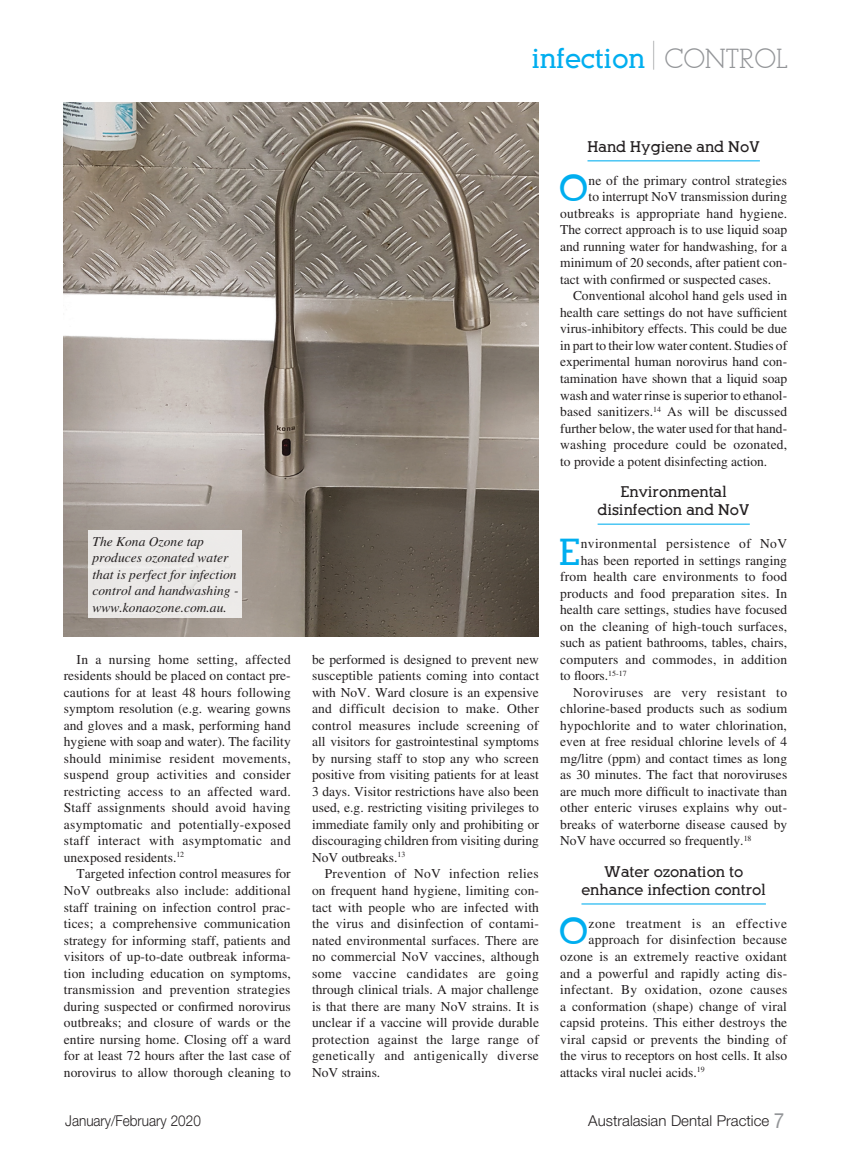
<style>
.page{position:relative;width:851px;height:1149px;background:#fff}
.page>*{position:absolute;margin:0;border:0;box-sizing:border-box;transform-origin:0 0}
.ADP-Body-Lead-Par-IC{font:700 36.6px "Alexandria FLF";color:#00aeef}
.t1{font:700 27px "Alexandria FLF";color:#00aeef}
.ADP-Sub-Head-IC{font:700 15px/18px "Alexandria FLF";color:#231f20;text-align:center}
.t2{font:300 15px "Helvetica Neue";color:#231f20}
.t3{font:300 15px "Helvetica Neue";color:#231f20;scale:.9 1}
.ADP-Body-Text{font:13.5px/16.5px "Times";color:#231f20;text-align:justify}
.ADP-Body-Lead-Par-IC-2{font:13.5px "Times";letter-spacing:.01em;color:#231f20}
.ADP-Body-Text-2{font:italic 13.5px/16.5px "Times";color:#231f20}
.ADP-Body-Lead-Par-IC-3{font:13.5px "Times";letter-spacing:.03em;color:#231f20}
.ADP-Body-Lead-Par-IC-4{font:13.5px "Times";letter-spacing:.035em;color:#231f20}
.s1{font-weight:400;font-size:36px;color:#939598}
.s2{font-weight:400;color:#939598}
.s3{font-weight:400;font-size:21px;color:#939598}
</style>
<div class="page">
<hr style="left:587px;top:160px;width:172px;height:1px;background:#00aeef">
<hr style="left:597px;top:523px;width:152px;height:1px;background:#00aeef">
<hr style="left:581px;top:903px;width:184px;height:1px;background:#00aeef">
<img style="left:64px;top:102px;width:475px;height:534px">
<div style="left:88px;top:530px;width:153px;height:88px;background:#ebe9e7"></div>
<p class="t1" style="left:531px;top:44px;width:258px">infection <span class="s1">|</span> <span class="s2">CONTROL</span></p>
<p class="ADP-Body-Text-2" style="left:92px;top:533px;width:147px">The Kona Ozone tap produces ozonated water that is perfect for infection control and handwashing -</p>
<p class="ADP-Body-Text-2" style="left:92px;top:599px;width:136px">www.konaozone.com.au.</p>
<p class="ADP-Body-Text" style="left:64px;top:650px;width:228px;text-indent:13px">In a nursing home setting, affected residents should be placed on contact pre&shy;cautions for at least 48 hours following symptom resolution (e.g. wearing gowns and gloves and a mask, performing hand hygiene with soap and water). The facility should minimise resident movements, suspend group activities and consider restricting access to an affected ward.<br>Staff assignments should avoid having asymptomatic and potentially-exposed staff interact with asymptomatic and unexposed residents.<sup>12</sup></p>
<p class="ADP-Body-Text" style="left:64px;top:865px;width:228px;text-indent:13px">Targeted infection control measures for NoV outbreaks also include: additional staff training on infection control prac&shy;tices; a comprehensive communication strategy for informing staff, patients and visitors of up-to-date outbreak informa&shy;tion including education on symptoms, transmission and prevention strategies during suspected or confirmed norovirus outbreaks; and closure of wards or the entire nursing home. Closing off a ward for at least 72 hours after the last case of norovirus to allow thorough cleaning to</p>
<p class="ADP-Body-Text" style="left:312px;top:650px;width:228px">be performed is designed to prevent new susceptible patients coming into contact with NoV. Ward closure is an expensive and difficult decision to make. Other control measures include screening of all visitors for gastrointestinal symptoms by nursing staff to stop any who screen positive from visiting patients for at least 3 days. Visitor restrictions have also been used, e.g. restricting visiting privileges to immediate family only and prohibiting or discouraging children from visiting during NoV outbreaks.<sup>13</sup></p>
<p class="ADP-Body-Text" style="left:312px;top:865px;width:228px;text-indent:13px">Prevention of NoV infection relies on frequent hand hygiene, limiting con&shy;tact with people who are infected with the virus and disinfection of contami&shy;nated environmental surfaces. There are no commercial NoV vaccines, although some vaccine candidates are going through clinical trials. A major challenge is that there are many NoV strains. It is unclear if a vaccine will provide durable protection against the large range of genetically and antigenically diverse NoV strains.</p>
<p class="ADP-Sub-Head-IC" style="left:587px;top:138px;width:174px">Hand Hygiene and NoV</p>
<p class="ADP-Body-Lead-Par-IC" style="left:558px;top:169px;width:31px">O</p>
<p class="ADP-Body-Lead-Par-IC-2" style="left:588px;top:173px;width:200px">ne of the primary control strategies</p>
<p class="ADP-Body-Lead-Par-IC-2" style="left:588px;top:189px;width:200px">to interrupt NoV transmission during</p>
<p class="ADP-Body-Lead-Par-IC-2" style="left:560px;top:206px;width:228px">outbreaks is appropriate hand hygiene.</p>
<p class="ADP-Body-Lead-Par-IC-2" style="left:560px;top:222px;width:228px">The correct approach is to use liquid soap</p>
<p class="ADP-Body-Lead-Par-IC-2" style="left:560px;top:239px;width:228px">and running water for handwashing, for a</p>
<p class="ADP-Body-Lead-Par-IC-2" style="left:560px;top:255px;width:228px">minimum of 20 seconds, after patient con-</p>
<p class="ADP-Body-Lead-Par-IC-2" style="left:560px;top:272px;width:212px">tact with confirmed or suspected cases.</p>
<p class="ADP-Body-Text" style="left:560px;top:287px;width:228px;text-indent:13px">Conventional alcohol hand gels used in health care settings do not have sufficient virus-inhibitory effects. This could be due in part to their low water content. Studies of experimental human norovirus hand con&shy;tamination have shown that a liquid soap wash and water rinse is superior to ethanol&shy;based sanitizers.<sup>14</sup> As will be discussed further below, the water used for that hand&shy;washing procedure could be ozonated, to provide a potent disinfecting action.</p>
<p class="ADP-Sub-Head-IC" style="left:597px;top:483px;width:154px">Environmental disinfection and NoV</p>
<p class="ADP-Body-Lead-Par-IC" style="left:558px;top:532px;width:24px">E</p>
<p class="ADP-Body-Lead-Par-IC-3" style="left:580px;top:536px;width:208px">nvironmental persistence of NoV</p>
<p class="ADP-Body-Lead-Par-IC-2" style="left:580px;top:552px;width:208px">has been reported in settings ranging</p>
<p class="ADP-Body-Lead-Par-IC-2" style="left:560px;top:569px;width:228px">from health care environments to food</p>
<p class="ADP-Body-Lead-Par-IC-2" style="left:560px;top:585px;width:228px">products and food preparation sites. In</p>
<p class="ADP-Body-Lead-Par-IC-2" style="left:560px;top:602px;width:228px">health care settings, studies have focused</p>
<p class="ADP-Body-Lead-Par-IC-2" style="left:560px;top:618px;width:228px">on the cleaning of high-touch surfaces,</p>
<p class="ADP-Body-Lead-Par-IC-2" style="left:560px;top:635px;width:228px">such as patient bathrooms, tables, chairs,</p>
<p class="ADP-Body-Lead-Par-IC-2" style="left:560px;top:651px;width:228px">computers and commodes, in addition</p>
<p class="ADP-Body-Lead-Par-IC-2" style="left:560px;top:668px;width:68px">to floors.<sup>15-17</sup></p>
<p class="ADP-Body-Text" style="left:560px;top:683px;width:228px;text-indent:13px">Noroviruses are very resistant to chlorine-based products such as sodium hypochlorite and to water chlorination, even at free residual chlorine levels of 4 mg/litre (ppm) and contact times as long as 30 minutes. The fact that noroviruses are much more difficult to inactivate than other enteric viruses explains why out&shy;breaks of waterborne disease caused by NoV have occurred so frequently.<sup>18</sup></p>
<p class="ADP-Sub-Head-IC" style="left:581px;top:862px;width:186px">Water ozonation to enhance infection control</p>
<p class="ADP-Body-Lead-Par-IC" style="left:558px;top:912px;width:31px">O</p>
<p class="ADP-Body-Lead-Par-IC-4" style="left:588px;top:915px;width:200px">zone treatment is an effective</p>
<p class="ADP-Body-Lead-Par-IC-2" style="left:588px;top:932px;width:200px">approach for disinfection because</p>
<p class="ADP-Body-Lead-Par-IC-2" style="left:560px;top:948px;width:228px">ozone is an extremely reactive oxidant</p>
<p class="ADP-Body-Lead-Par-IC-2" style="left:560px;top:965px;width:228px">and a powerful and rapidly acting dis-</p>
<p class="ADP-Body-Lead-Par-IC-2" style="left:560px;top:981px;width:228px">infectant. By oxidation, ozone causes</p>
<p class="ADP-Body-Lead-Par-IC-2" style="left:560px;top:998px;width:228px">a conformation (shape) change of viral</p>
<p class="ADP-Body-Lead-Par-IC-2" style="left:560px;top:1014px;width:228px">capsid proteins. This either destroys the</p>
<p class="ADP-Body-Lead-Par-IC-2" style="left:560px;top:1031px;width:228px">viral capsid or prevents the binding of</p>
<p class="ADP-Body-Lead-Par-IC-2" style="left:560px;top:1047px;width:228px">the virus to receptors on host cells. It also</p>
<p class="ADP-Body-Lead-Par-IC-2" style="left:560px;top:1064px;width:146px">attacks viral nuclei acids.<sup>19</sup></p>
<p class="t3" style="left:65px;top:1111px;width:152px">January/February 2020</p>
<p class="t2" style="left:588px;top:1111px;width:197px">Australasian Dental Practice <span class="s3">7</span></p>
</div>
